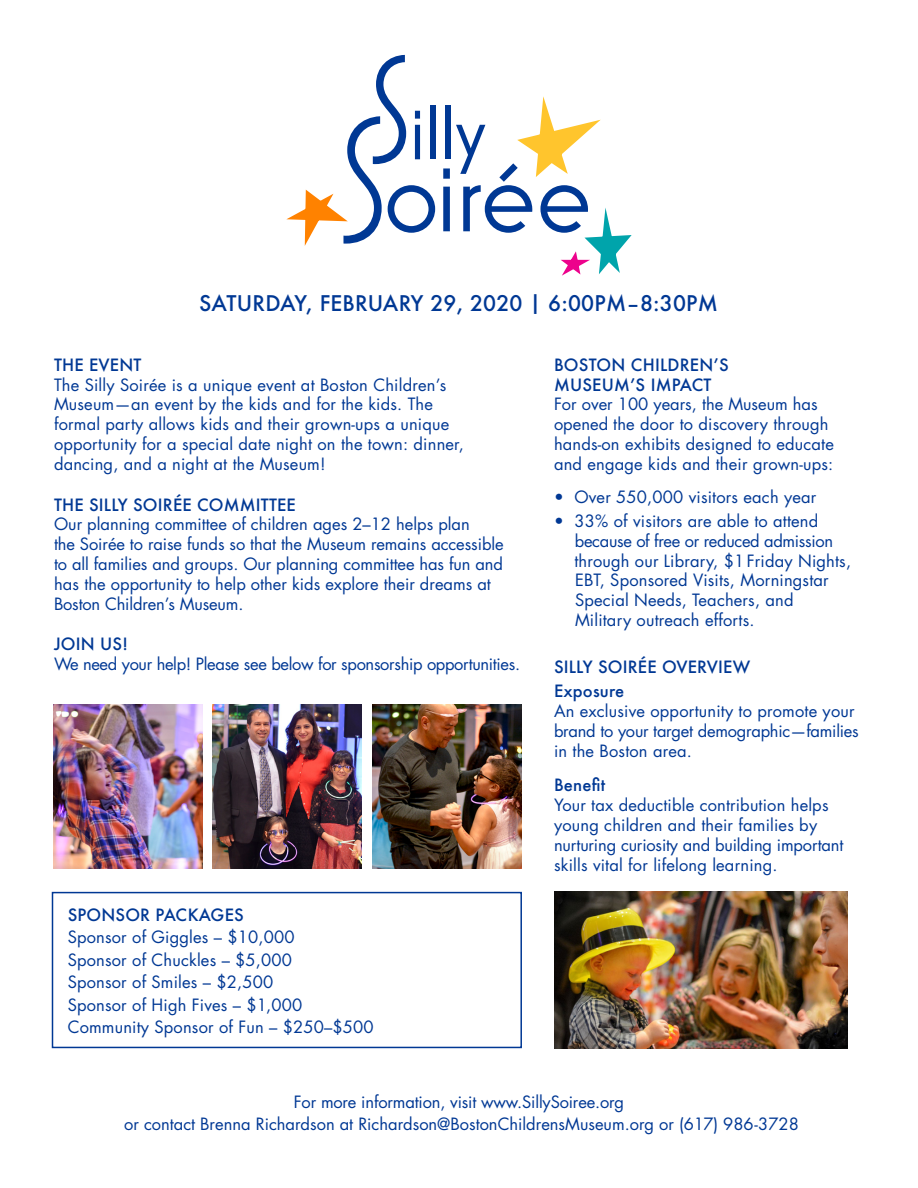
<style>
.page{position:relative;width:918px;height:1188px;background:#fff}
.page>*{position:absolute;margin:0;border:0;box-sizing:border-box;transform-origin:0 0}
.t1{font:500 21px "Futura";letter-spacing:.01em;color:#003894}
.t2{font:16.5px/19.8px "Futura";letter-spacing:.01em;color:#003894}
.t3{font:500 16.5px "Futura";letter-spacing:.01em;color:#003894}
.t4{font:16.5px "Futura";letter-spacing:-.02em;color:#003894}
</style>
<div class="page">
<div style="left:430px;top:105px;width:6px;height:54px;background:#003894"></div>
<div style="left:446px;top:105px;width:5px;height:54px;background:#003894"></div>
<svg style="left:443px;top:168px;width:7px;height:63px"></svg>
<svg style="left:286px;top:55px;width:149px;height:191px"></svg>
<svg style="left:456px;top:96px;width:176px;height:180px"></svg>
<img style="left:554px;top:892px;width:294px;height:156px">
<img style="left:213px;top:705px;width:149px;height:164px">
<img style="left:53px;top:705px;width:150px;height:164px">
<img style="left:372px;top:705px;width:150px;height:164px">
<div style="left:52px;top:892px;width:470px;height:156px;border:2px solid #003894"></div>
<p class="t1" style="left:199px;top:289px;width:520px">SATURDAY, FEBRUARY 29, 2020 | 6:00PM–8:30PM</p>
<p class="t3" style="left:54px;top:353px;width:89px">THE EVENT</p>
<p class="t2" style="left:54px;top:375px;width:394px">The Silly Soirée is a unique event at Boston Children’s</p>
<p class="t2" style="left:54px;top:395px;width:381px">Museum—an event by the kids and for the kids. The</p>
<p class="t2" style="left:54px;top:414px;width:412px">formal party allows kids and their grown-ups a unique opportunity for a special date night on the town: dinner, dancing, and a night at the Museum!</p>
<p class="t3" style="left:54px;top:493px;width:243px">THE SILLY SOIRÉE COMMITTEE</p>
<p class="t2" style="left:54px;top:515px;width:417px">Our planning committee of children ages 2–12 helps plan</p>
<p class="t2" style="left:54px;top:534px;width:451px">the Soirée to raise funds so that the Museum remains accessible</p>
<p class="t2" style="left:54px;top:554px;width:451px">to all families and groups. Our planning committee has fun and</p>
<p class="t2" style="left:54px;top:574px;width:438px">has the opportunity to help other kids explore their dreams at<br>Boston Children’s Museum.</p>
<p class="t3" style="left:54px;top:633px;width:75px">JOIN US!</p>
<p class="t4" style="left:54px;top:654px;width:468px">We need your help! Please see below for sponsorship opportunities.</p>
<p class="t3" style="left:68px;top:903px;width:178px">SPONSOR PACKAGES</p>
<p class="t2" style="left:68px;top:927px;width:228px">Sponsor of Giggles – $10,000</p>
<p class="t2" style="left:68px;top:950px;width:226px">Sponsor of Chuckles – $5,000</p>
<p class="t2" style="left:68px;top:972px;width:207px">Sponsor of Smiles – $2,500</p>
<p class="t2" style="left:68px;top:995px;width:236px">Sponsor of High Fives – $1,000</p>
<p class="t2" style="left:68px;top:1017px;width:308px">Community Sponsor of Fun – $250–$500</p>
<p class="t3" style="left:554px;top:353px;width:176px">BOSTON CHILDREN’S</p>
<p class="t3" style="left:554px;top:373px;width:159px">MUSEUM’S IMPACT</p>
<p class="t2" style="left:554px;top:395px;width:281px">For over 100 years, the Museum has opened the door to discovery through hands-on exhibits designed to educate and engage kids and their grown-ups:</p>
<p class="t2" style="left:554px;top:487px;width:264px">• Over 550,000 visitors each year</p>
<p class="t2" style="left:574px;top:511px;width:278px;text-indent:-20px">• 33% of visitors are able to attend because of free or reduced admission through our Library, $1 Friday Nights, EBT, Sponsored Visits, Morningstar Special Needs, Teachers, and Military outreach efforts.</p>
<p class="t3" style="left:554px;top:656px;width:198px">SILLY SOIRÉE OVERVIEW</p>
<p class="t3" style="left:554px;top:680px;width:72px">Exposure</p>
<p class="t2" style="left:554px;top:701px;width:306px">An exclusive opportunity to promote your brand to your target demographic—families in the Boston area.</p>
<p class="t3" style="left:554px;top:774px;width:53px">Benefit</p>
<p class="t2" style="left:554px;top:795px;width:291px">Your tax deductible contribution helps young children and their families by nurturing curiosity and building important skills vital for lifelong learning.</p>
<p class="t2" style="left:124px;top:1091px;width:676px;line-height:22.5px;text-align:center">For more information, visit www.SillySoiree.org<br>or contact Brenna Richardson at Richardson@BostonChildrensMuseum.org or (617) 986-3728</p>
</div>
